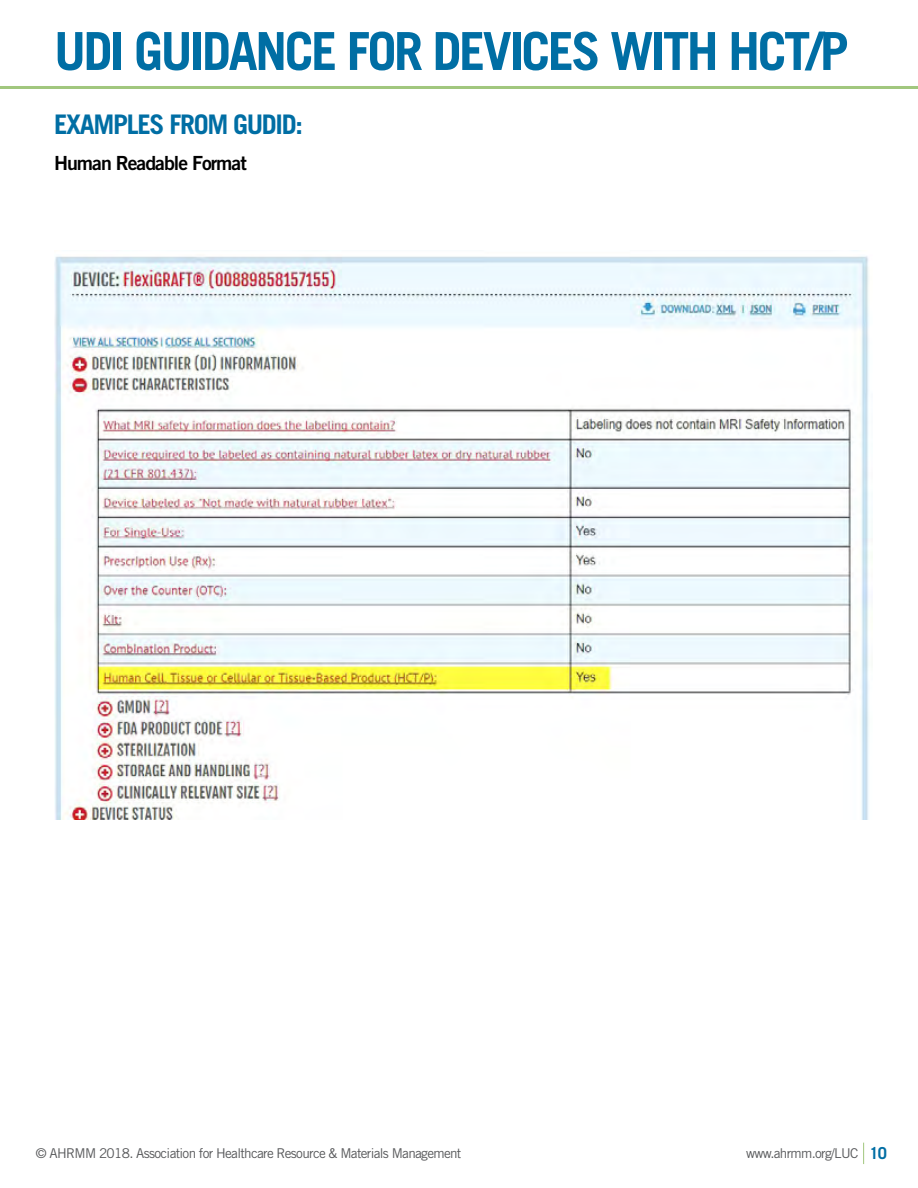
<style>
.page{position:relative;width:918px;height:1188px;background:#fff}
.page>*{position:absolute;margin:0;border:0;box-sizing:border-box;transform-origin:0 0}
.t1{font:700 52.5px "Trade Gothic LT Std";letter-spacing:-.05em;color:#006ea4}
.t2{font:700 27px "Trade Gothic LT Std";letter-spacing:-.05em;color:#006ea4}
.t3{font:19.5px "Trade Gothic LT Std Bd 2";letter-spacing:-.05em;color:#000}
.t4{font:13.5px "Trade Gothic LT Std";letter-spacing:-.05em;color:#58595b}
.s1{font-weight:700;font-size:16.5px;color:#006ea4}
</style>
<div class="page">
<hr style="left:0;top:86px;width:918px;height:3px;background:#a1c77e">
<svg style="left:863px;top:1143px;width:1px;height:21px"></svg>
<img style="left:54px;top:256px;width:815px;height:564px">
<h1 class="t1" style="left:54px;top:19px;width:796px">UDI GUIDANCE FOR DEVICES WITH HCT/P</h1>
<h2 class="t2" style="left:54px;top:108px;width:250px">EXAMPLES FROM GUDID:</h2>
<h3 class="t3" style="left:54px;top:150px;width:194px">Human Readable Format</h3>
<p class="t4" style="left:36px;top:1145px;width:427px">© AHRMM 2018. Association for Healthcare Resource &amp; Materials Management</p>
<p class="t4" style="left:746px;top:1145px;width:142px">www.ahrmm.org/LUC <span class="s1">10</span></p>
</div>
